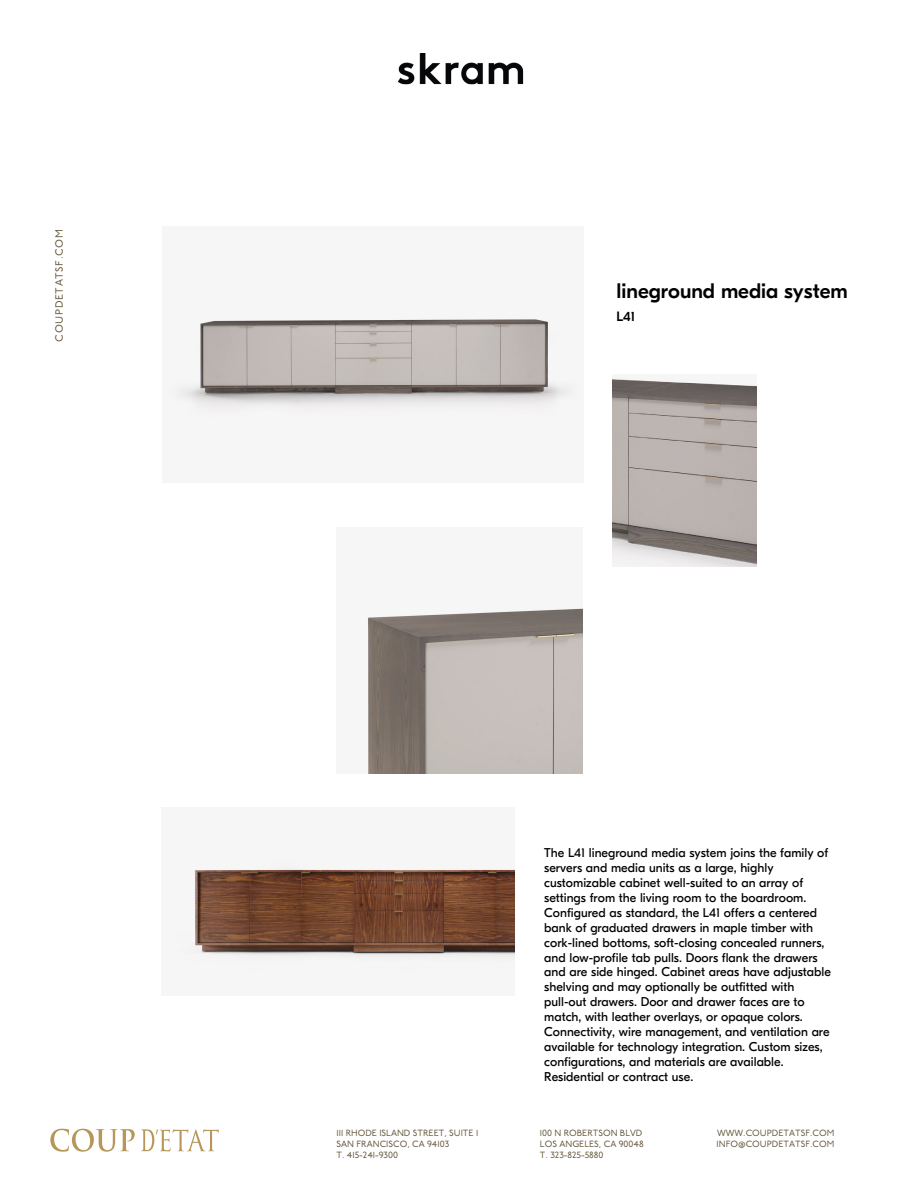
<style>
.page{position:relative;width:918px;height:1188px;background:#fff}
.page>*{position:absolute;margin:0;border:0;box-sizing:border-box;transform-origin:0 0}
.t1{font:500 21px "GT Eesti Pro Display";color:#000}
.t2{font:100 13.8px "GT Eesti Pro Display";color:#000}
.t3{font:500 13.5px "GT Eesti Pro Display";color:#000}
.t4{font:12.75px/14.9px "GT Eesti Pro Display";color:#000}
.t5{font:10.5px "P22 Underground";letter-spacing:.06em;color:#615336}
.t6{font:9px/10.8px "P22 Underground";color:#615336}
</style>
<div class="page">
<img style="left:398px;top:53px;width:126px;height:32px">
<img style="left:170px;top:318px;width:409px;height:97px">
<img style="left:367px;top:608px;width:216px;height:166px">
<img style="left:612px;top:378px;width:145px;height:189px">
<img style="left:176px;top:862px;width:338px;height:108px">
<svg style="left:50px;top:1129px;width:85px;height:23px"></svg>
<svg style="left:141px;top:1129px;width:78px;height:22px"></svg>
<p class="t2" style="left:50px;top:340px;width:113px;rotate:-90deg">skramfurniture.com</p>
<p class="t5" style="left:53px;top:342px;width:114px;rotate:-90deg">COUPDETATSF.COM</p>
<h1 class="t1" style="left:617px;top:279px;width:233px">lineground media system</h1>
<p class="t3" style="left:617px;top:309px;width:20px">L41</p>
<p class="t4" style="left:544px;top:846px;width:288px">The L41 lineground media system joins the family of servers and media units as a large, highly customizable cabinet well-suited to an array of settings from the living room to the boardroom.<br>Configured as standard, the L41 offers a centered bank of graduated drawers in maple timber with cork-lined bottoms, soft-closing concealed runners, and low-profile tab pulls. Doors flank the drawers and are side hinged. Cabinet areas have adjustable shelving and may optionally be outfitted with pull-out drawers. Door and drawer faces are to match, with leather overlays, or opaque colors.<br>Connectivity, wire management, and ventilation are available for technology integration. Custom sizes, configurations, and materials are available.<br>Residential or contract use.</p>
<p class="t6" style="left:337px;top:1128px;width:143px">111 RHODE ISLAND STREET, SUITE 1<br>SAN FRANCISCO, CA 94103<br>T. 415-241-9300</p>
<p class="t6" style="left:540px;top:1128px;width:105px">100 N ROBERTSON BLVD<br>LOS ANGELES, CA 90048<br>T. 323-825-5880</p>
<p class="t6" style="left:717px;top:1128px;width:119px">WWW.COUPDETATSF.COM<br>INFO@COUPDETATSF.COM</p>
</div>
